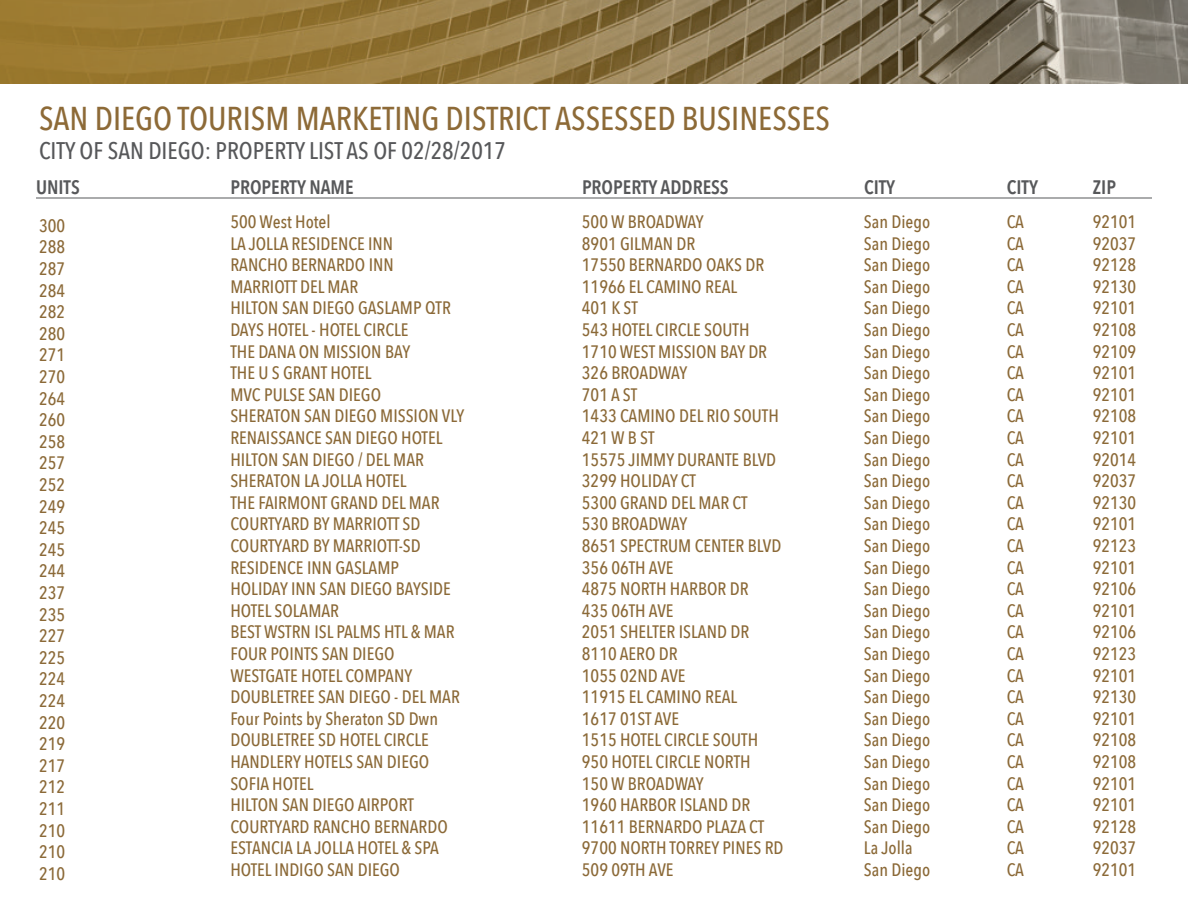
<style>
.page{position:relative;width:1188px;height:918px;background:#fff}
.page>*{position:absolute;margin:0;border:0;box-sizing:border-box;transform-origin:0 0}
.t1{font:500 33px "Avenir Next Condensed";color:#8d6a37}
.t2{font:500 24px "Avenir Next Condensed";color:#57585a}
.t3{font:600 19.5px "Avenir Next Condensed";color:#57585a}
.t4{font:500 18px/21.6px "Avenir Next Condensed";color:#8b6937;text-align:justify}
</style>
<div class="page">
<img style="left:0;top:0;width:1188px;height:83px">
<hr style="left:36px;top:198px;width:1116px;height:1px;background:#57585a">
<h1 class="t1" style="left:39px;top:98px;width:793px">SAN DIEGO TOURISM MARKETING DISTRICT ASSESSED BUSINESSES</h1>
<h2 class="t2" style="left:39px;top:136px;width:469px">CITY OF SAN DIEGO: PROPERTY LIST AS OF 02/28/2017</h2>
<p class="t3" style="left:36px;top:170px;width:45px">UNITS</p>
<p class="t3" style="left:230px;top:170px;width:125px">PROPERTY NAME</p>
<p class="t3" style="left:582px;top:170px;width:148px">PROPERTY ADDRESS</p>
<p class="t3" style="left:864px;top:170px;width:33px">CITY</p>
<p class="t3" style="left:1007px;top:170px;width:33px">CITY</p>
<p class="t3" style="left:1093px;top:170px;width:25px">ZIP</p>
<p class="t4" style="left:39px;top:215px;width:28px">300<br>288<br>287<br>284<br>282<br>280<br>271<br>270<br>264<br>260<br>258<br>257<br>252<br>249<br>245<br>245<br>244<br>237<br>235<br>227<br>225<br>224<br>224<br>220<br>219<br>217<br>212<br>211<br>210<br>210<br>210</p>
<p class="t4" style="left:230px;top:211px;width:235px;text-align:left">500 West Hotel<br>LA JOLLA RESIDENCE INN<br>RANCHO BERNARDO INN<br>MARRIOTT DEL MAR<br>HILTON SAN DIEGO GASLAMP QTR<br>DAYS HOTEL - HOTEL CIRCLE<br>THE DANA ON MISSION BAY<br>THE U S GRANT HOTEL<br>MVC PULSE SAN DIEGO<br>SHERATON SAN DIEGO MISSION VLY<br>RENAISSANCE SAN DIEGO HOTEL<br>HILTON SAN DIEGO / DEL MAR<br>SHERATON LA JOLLA HOTEL<br>THE FAIRMONT GRAND DEL MAR<br>COURTYARD BY MARRIOTT SD<br>COURTYARD BY MARRIOTT-SD<br>RESIDENCE INN GASLAMP<br>HOLIDAY INN SAN DIEGO BAYSIDE<br>HOTEL SOLAMAR<br>BEST WSTRN ISL PALMS HTL &amp; MAR<br>FOUR POINTS SAN DIEGO<br>WESTGATE HOTEL COMPANY<br>DOUBLETREE SAN DIEGO - DEL MAR<br>Four Points by Sheraton SD Dwn<br>DOUBLETREE SD HOTEL CIRCLE<br>HANDLERY HOTELS SAN DIEGO<br>SOFIA HOTEL<br>HILTON SAN DIEGO AIRPORT<br>COURTYARD RANCHO BERNARDO<br>ESTANCIA LA JOLLA HOTEL &amp; SPA<br>HOTEL INDIGO SAN DIEGO</p>
<p class="t4" style="left:582px;top:211px;width:203px;text-align:left">500 W BROADWAY<br>8901 GILMAN DR<br>17550 BERNARDO OAKS DR<br>11966 EL CAMINO REAL<br>401 K ST<br>543 HOTEL CIRCLE SOUTH<br>1710 WEST MISSION BAY DR<br>326 BROADWAY<br>701 A ST<br>1433 CAMINO DEL RIO SOUTH<br>421 W B ST<br>15575 JIMMY DURANTE BLVD<br>3299 HOLIDAY CT<br>5300 GRAND DEL MAR CT<br>530 BROADWAY<br>8651 SPECTRUM CENTER BLVD<br>356 06TH AVE<br>4875 NORTH HARBOR DR<br>435 06TH AVE<br>2051 SHELTER ISLAND DR<br>8110 AERO DR<br>1055 02ND AVE<br>11915 EL CAMINO REAL<br>1617 01ST AVE<br>1515 HOTEL CIRCLE SOUTH<br>950 HOTEL CIRCLE NORTH<br>150 W BROADWAY<br>1960 HARBOR ISLAND DR<br>11611 BERNARDO PLAZA CT<br>9700 NORTH TORREY PINES RD<br>509 09TH AVE</p>
<p class="t4" style="left:864px;top:211px;width:68px;text-align:left">San Diego<br>San Diego<br>San Diego<br>San Diego<br>San Diego<br>San Diego<br>San Diego<br>San Diego<br>San Diego<br>San Diego<br>San Diego<br>San Diego<br>San Diego<br>San Diego<br>San Diego<br>San Diego<br>San Diego<br>San Diego<br>San Diego<br>San Diego<br>San Diego<br>San Diego<br>San Diego<br>San Diego<br>San Diego<br>San Diego<br>San Diego<br>San Diego<br>San Diego<br>La Jolla<br>San Diego</p>
<p class="t4" style="left:1007px;top:211px;width:19px">CA CA CA CA CA CA CA CA CA CA CA CA CA CA CA CA CA CA CA CA CA CA CA CA CA CA CA CA CA CA CA</p>
<p class="t4" style="left:1093px;top:211px;width:45px">92101<br>92037<br>92128<br>92130<br>92101<br>92108<br>92109<br>92101<br>92101<br>92108<br>92101<br>92014<br>92037<br>92130<br>92101<br>92123<br>92101<br>92106<br>92101<br>92106<br>92123<br>92101<br>92130<br>92101<br>92108<br>92108<br>92101<br>92101<br>92128<br>92037<br>92101</p>
</div>
